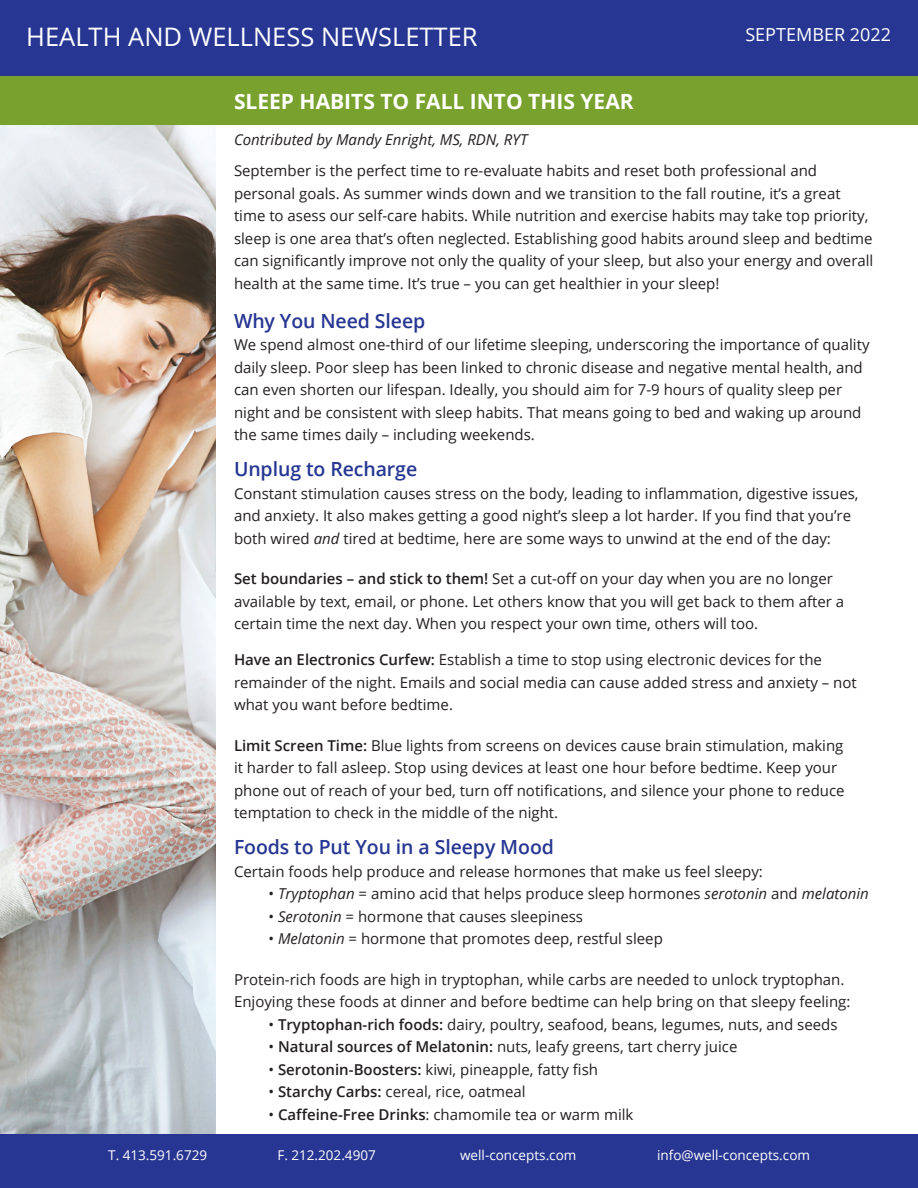
<style>
.page{position:relative;width:918px;height:1188px;background:#fff}
.page>*{position:absolute;margin:0;border:0;box-sizing:border-box;transform-origin:0 0}
.t1{font:25.5px "Open Sans";color:#fff}
.Body-no_hyphen{font:700 21px "Open Sans";color:#fff}
.Body-no_hyphen-2{font:600 19.5px "Open Sans";letter-spacing:-.005em;color:#263692}
.t2{font:18px "Open Sans";color:#fff}
.Body-no_hyphen-3{font:15px/22.5px "Open Sans";color:#231f20}
.Body-no_hyphen-4{font:italic 15px "Open Sans";color:#231f20}
.t3{font:13.5px "Open Sans";color:#fff}
.s1{font-style:italic}
.s2{font-weight:600}
</style>
<div class="page">
<img style="left:0;top:125px;width:216px;height:1009px">
<div style="left:0;top:76px;width:918px;height:49px;background:#78a22d"></div>
<div style="left:0;top:0;width:918px;height:76px;background:#263692"></div>
<div style="left:0;top:1134px;width:918px;height:54px;background:#263692"></div>
<p class="t1" style="left:26px;top:19px;width:453px">HEALTH AND WELLNESS NEWSLETTER</p>
<p class="t2" style="left:745px;top:22px;width:147px">SEPTEMBER 2022</p>
<p class="Body-no_hyphen" style="left:234px;top:86px;width:401px">SLEEP HABITS TO FALL INTO THIS YEAR</p>
<p class="Body-no_hyphen-4" style="left:234px;top:129px;width:295px">Contributed by Mandy Enright, MS, RDN, RYT</p>
<p class="Body-no_hyphen-3" style="left:234px;top:159px;width:641px">September is the perfect time to re-evaluate habits and reset both professional and personal goals. As summer winds down and we transition to the fall routine, it’s a great time to asess our self-care habits. While nutrition and exercise habits may take top priority, sleep is one area that’s often neglected. Establishing good habits around sleep and bedtime can significantly improve not only the quality of your sleep, but also your energy and overall health at the same time. It’s true – you can get healthier in your sleep!</p>
<p class="Body-no_hyphen-2" style="left:234px;top:307px;width:193px">Why You Need Sleep</p>
<p class="Body-no_hyphen-3" style="left:234px;top:333px;width:637px">We spend almost one-third of our lifetime sleeping, underscoring the importance of quality daily sleep. Poor sleep has been linked to chronic disease and negative mental health, and can even shorten our lifespan. Ideally, you should aim for 7-9 hours of quality sleep per night and be consistent with sleep habits. That means going to bed and waking up around the same times daily – including weekends.</p>
<p class="Body-no_hyphen-2" style="left:234px;top:456px;width:185px">Unplug to Recharge</p>
<p class="Body-no_hyphen-3" style="left:234px;top:482px;width:626px">Constant stimulation causes stress on the body, leading to inflammation, digestive issues, and anxiety. It also makes getting a good night’s sleep a lot harder. If you find that you’re both wired <span class="s1">and</span> tired at bedtime, here are some ways to unwind at the end of the day:</p>
<p class="Body-no_hyphen-3" style="left:234px;top:567px;width:612px"><span class="s2">Set boundaries – and stick to them!</span> Set a cut-off on your day when you are no longer available by text, email, or phone. Let others know that you will get back to them after a certain time the next day. When you respect your own time, others will too.</p>
<p class="Body-no_hyphen-3" style="left:234px;top:648px;width:624px"><span class="s2">Have an Electronics Curfew:</span> Establish a time to stop using electronic devices for the remainder of the night. Emails and social media can cause added stress and anxiety – not what you want before bedtime.</p>
<p class="Body-no_hyphen-3" style="left:234px;top:734px;width:612px"><span class="s2">Limit Screen Time:</span> Blue lights from screens on devices cause brain stimulation, making it harder to fall asleep. Stop using devices at least one hour before bedtime. Keep your phone out of reach of your bed, turn off notifications, and silence your phone to reduce temptation to check in the middle of the night.</p>
<p class="Body-no_hyphen-2" style="left:234px;top:834px;width:322px">Foods to Put You in a Sleepy Mood</p>
<p class="Body-no_hyphen-3" style="left:234px;top:860px;width:530px">Certain foods help produce and release hormones that make us feel sleepy:</p>
<p class="Body-no_hyphen-3" style="left:268px;top:882px;width:602px">• <span class="s1">Tryptophan</span> = amino acid that helps produce sleep hormones <span class="s1">serotonin</span> and <span class="s1">melatonin</span></p>
<p class="Body-no_hyphen-3" style="left:268px;top:905px;width:316px">• <span class="s1">Serotonin</span> = hormone that causes sleepiness</p>
<p class="Body-no_hyphen-3" style="left:268px;top:927px;width:396px">• <span class="s1">Melatonin</span> = hormone that promotes deep, restful sleep</p>
<p class="Body-no_hyphen-3" style="left:234px;top:968px;width:618px">Protein-rich foods are high in tryptophan, while carbs are needed to unlock tryptophan.<br>Enjoying these foods at dinner and before bedtime can help bring on that sleepy feeling:</p>
<p class="Body-no_hyphen-3" style="left:268px;top:1013px;width:571px">• <span class="s2">Tryptophan-rich foods:</span> dairy, poultry, seafood, beans, legumes, nuts, and seeds</p>
<p class="Body-no_hyphen-3" style="left:268px;top:1035px;width:470px">• <span class="s2">Natural sources of Melatonin:</span> nuts, leafy greens, tart cherry juice</p>
<p class="Body-no_hyphen-3" style="left:268px;top:1058px;width:331px">• <span class="s2">Serotonin-Boosters:</span> kiwi, pineapple, fatty fish</p>
<p class="Body-no_hyphen-3" style="left:268px;top:1080px;width:259px">• <span class="s2">Starchy Carbs:</span> cereal, rice, oatmeal</p>
<p class="Body-no_hyphen-3" style="left:268px;top:1103px;width:367px">• <span class="s2">Caffeine-Free Drinks</span>: chamomile tea or warm milk</p>
<p class="t3" style="left:108px;top:1146px;width:100px">T. 413.591.6729</p>
<p class="t3" style="left:277px;top:1146px;width:100px">F. 212.202.4907</p>
<p class="t3" style="left:460px;top:1146px;width:118px">well-concepts.com</p>
<p class="t3" style="left:657px;top:1146px;width:154px">info@well-concepts.com</p>
</div>
